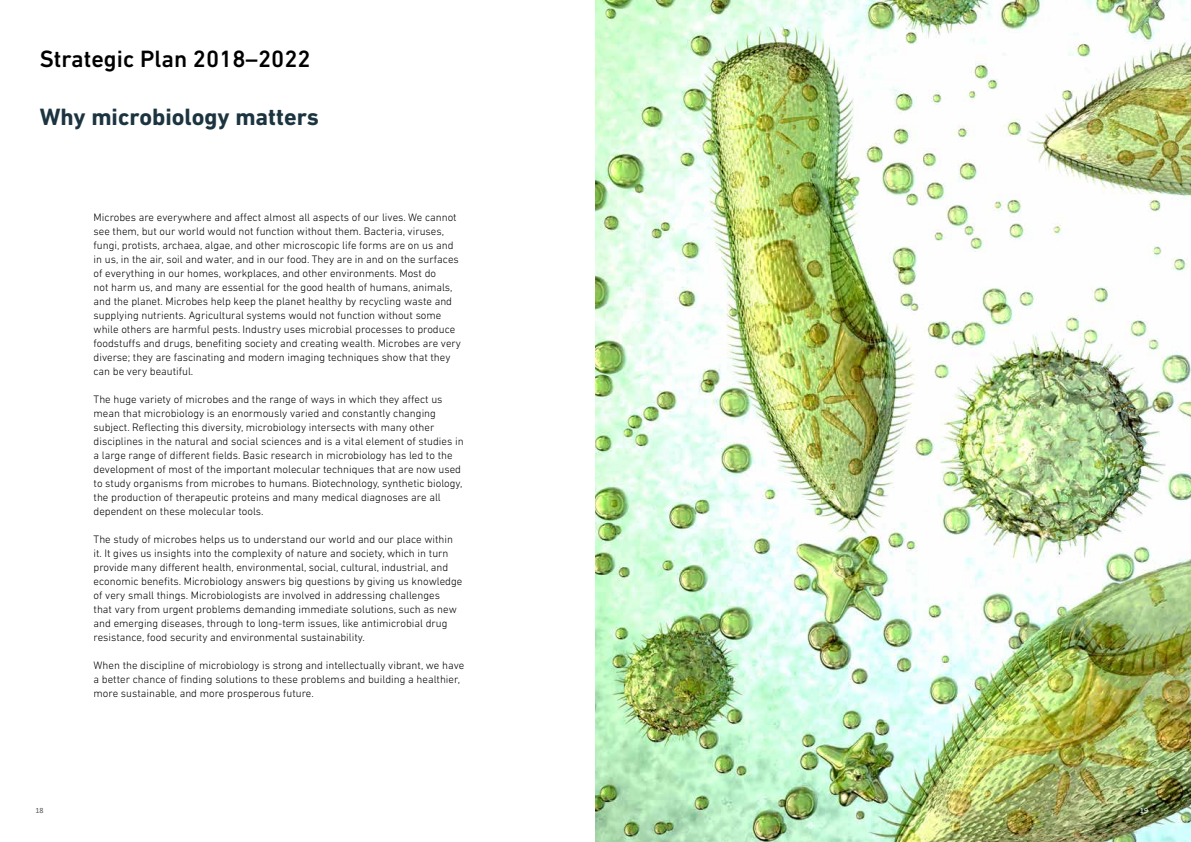
<style>
.page{position:relative;width:1191px;height:842px;background:#fff}
.page>*{position:absolute;margin:0;border:0;box-sizing:border-box;transform-origin:0 0}
.t1{font:500 24px "DIN Next LT Pro";color:#000}
.t2{font:700 24px "DIN Next LT Pro";color:#1c3440}
.t3{font:300 11px/14px "DIN Next LT Pro";color:#000}
.t4{font:8px "Calibri";color:#575756}
.t5{font:8px "Calibri";color:#fff}
</style>
<div class="page">
<img style="left:595px;top:0;width:596px;height:842px">
<h1 class="t1" style="left:40px;top:45px;width:272px">Strategic Plan 2018–2022</h1>
<h1 class="t2" style="left:40px;top:102px;width:281px">Why microbiology matters</h1>
<p class="t4" style="left:36px;top:805px;width:10px">18</p>
<p class="t3" style="left:94px;top:210px;width:369px">Microbes are everywhere and affect almost all aspects of our lives. We cannot see them, but our world would not function without them. Bacteria, viruses, fungi, protists, archaea, algae, and other microscopic life forms are on us and in us, in the air, soil and water, and in our food. They are in and on the surfaces of everything in our homes, workplaces, and other environments. Most do<br>not harm us, and many are essential for the good health of humans, animals, and the planet. Microbes help keep the planet healthy by recycling waste and supplying nutrients. Agricultural systems would not function without some while others are harmful pests. Industry uses microbial processes to produce foodstuffs and drugs, benefiting society and creating wealth. Microbes are very diverse; they are fascinating and modern imaging techniques show that they can be very beautiful.</p>
<p class="t3" style="left:94px;top:392px;width:371px">The huge variety of microbes and the range of ways in which they affect us mean that microbiology is an enormously varied and constantly changing subject. Reflecting this diversity, microbiology intersects with many other disciplines in the natural and social sciences and is a vital element of studies in a large range of different fields. Basic research in microbiology has led to the development of most of the important molecular techniques that are now used to study organisms from microbes to humans. Biotechnology, synthetic biology, the production of therapeutic proteins and many medical diagnoses are all dependent on these molecular tools.</p>
<p class="t3" style="left:94px;top:532px;width:370px">The study of microbes helps us to understand our world and our place within it. It gives us insights into the complexity of nature and society, which in turn provide many different health, environmental, social, cultural, industrial, and economic benefits. Microbiology answers big questions by giving us knowledge of very small things. Microbiologists are involved in addressing challenges<br>that vary from urgent problems demanding immediate solutions, such as new and emerging diseases, through to long-term issues, like antimicrobial drug resistance, food security and environmental sustainability.</p>
<p class="t3" style="left:94px;top:658px;width:372px">When the discipline of microbiology is strong and intellectually vibrant, we have a better chance of finding solutions to these problems and building a healthier, more sustainable, and more prosperous future.</p>
<p class="t5" style="left:1140px;top:805px;width:10px">19</p>
</div>
